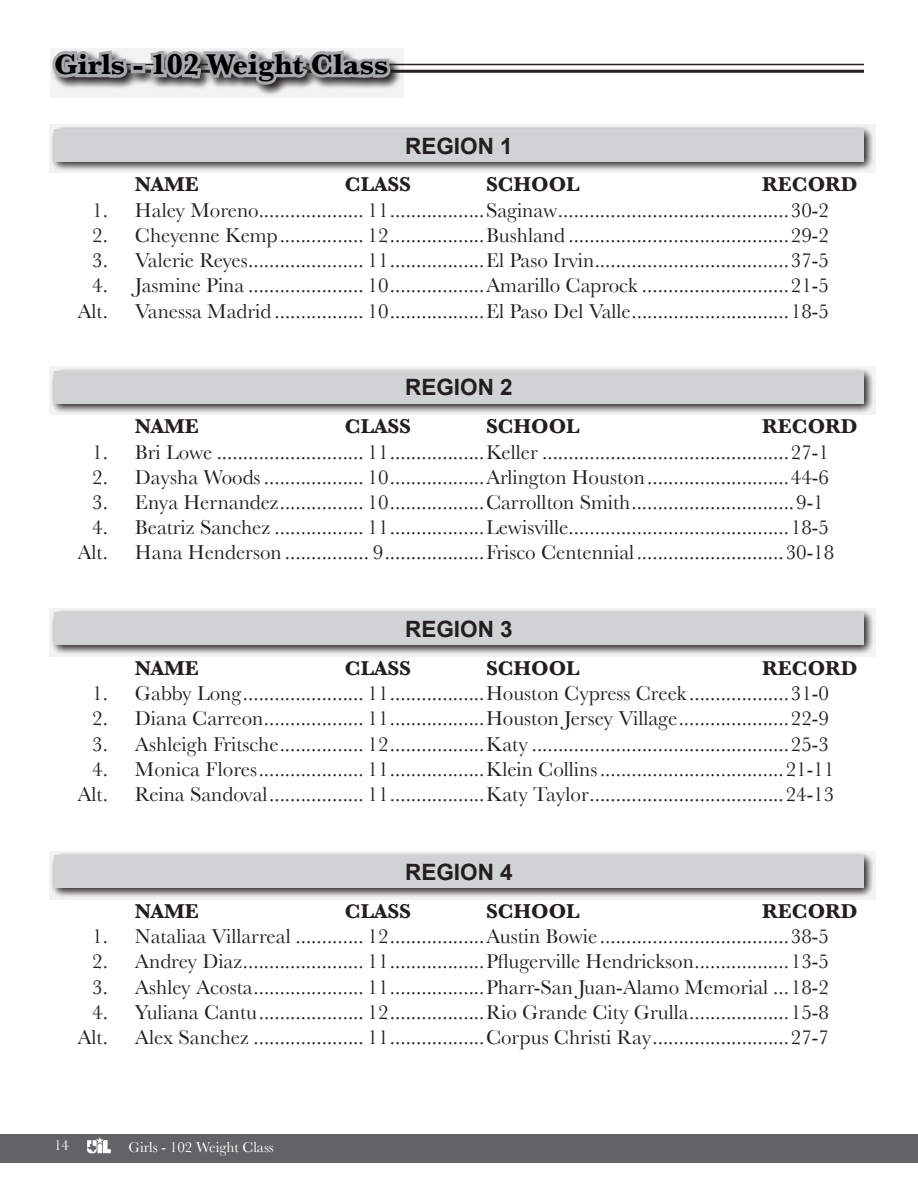
<style>
.page{position:relative;width:918px;height:1188px;background:#fff}
.page>*{position:absolute;margin:0;border:0;box-sizing:border-box;transform-origin:0 0}
.t1{font:700 30px "Baskerville";color:#000}
.t2{font:700 22.5px "Arial";color:#231f20}
.t3{font:21px/25.2px "Baskerville";color:#231f20}
.t4{font:700 21px "Baskerville";color:#231f20}
.t5{font:15px "Baskerville";color:#fff}
</style>
<div class="page">
<div style="left:0;top:1134px;width:918px;height:29px;background:#636366"></div>
<img style="left:87px;top:1137px;width:24px;height:17px">
<hr style="left:55px;top:70px;width:809px;height:3px;background:#231f20">
<hr style="left:55px;top:64px;width:809px;height:1px;background:#231f20">
<svg style="left:50px;top:48px;width:353px;height:50px;fill:#f3f3f3"></svg>
<svg style="left:50px;top:48px;width:82px;height:40px"></svg>
<div style="left:131px;top:63px;width:14px;height:10px;border:6px solid #a8a9ad"></div>
<svg style="left:147px;top:48px;width:248px;height:42px"></svg>
<svg style="left:49px;top:124px;width:827px;height:49px"></svg>
<div style="left:54px;top:129px;width:810px;height:33px;background:#d1d2d4"></div>
<svg style="left:49px;top:366px;width:827px;height:49px"></svg>
<div style="left:54px;top:371px;width:810px;height:32px;background:#d1d2d4"></div>
<svg style="left:49px;top:608px;width:827px;height:48px"></svg>
<div style="left:54px;top:613px;width:810px;height:32px;background:#d1d2d4"></div>
<svg style="left:49px;top:851px;width:827px;height:48px"></svg>
<div style="left:54px;top:856px;width:810px;height:32px;background:#d1d2d4"></div>
<h1 class="t1" style="left:54px;top:47px;width:336px">Girls - 102 Weight Class</h1>
<p class="t2" style="left:405px;top:133px;width:109px">REGION 1</p>
<p class="t4" style="left:135px;top:172px;width:65px">NAME</p>
<p class="t4" style="left:345px;top:172px;width:68px">CLASS</p>
<p class="t4" style="left:486px;top:172px;width:95px">SCHOOL</p>
<p class="t4" style="left:762px;top:172px;width:97px">RECORD</p>
<p class="t3" style="left:92px;top:197px;width:738px">1. Haley Moreno.................... 11..................Saginaw............................................30-2</p>
<p class="t3" style="left:92px;top:223px;width:738px">2. Cheyenne Kemp................ 12..................Bushland ..........................................29-2</p>
<p class="t3" style="left:92px;top:248px;width:738px">3. Valerie Reyes...................... 11..................El Paso Irvin.....................................37-5</p>
<p class="t3" style="left:77px;top:273px;width:753px;text-indent:15px">4. Jasmine Pina ...................... 10..................Amarillo Caprock ............................21-5<br>Alt.</p>
<p class="t3" style="left:135px;top:298px;width:696px">Vanessa Madrid ................. 10..................El Paso Del Valle..............................18-5</p>
<p class="t2" style="left:405px;top:375px;width:109px">REGION 2</p>
<p class="t4" style="left:135px;top:414px;width:65px">NAME</p>
<p class="t4" style="left:345px;top:414px;width:68px">CLASS</p>
<p class="t4" style="left:486px;top:414px;width:95px">SCHOOL</p>
<p class="t4" style="left:762px;top:414px;width:97px">RECORD</p>
<p class="t3" style="left:92px;top:439px;width:738px">1. Bri Lowe ............................ 11..................Keller ...............................................27-1</p>
<p class="t3" style="left:92px;top:464px;width:738px">2. Daysha Woods ................... 10..................Arlington Houston...........................44-6</p>
<p class="t3" style="left:92px;top:489px;width:733px">3. Enya Hernandez................ 10..................Carrollton Smith...............................9-1</p>
<p class="t3" style="left:77px;top:515px;width:753px;text-indent:15px">4. Beatriz Sanchez ................. 11..................Lewisville..........................................18-5<br>Alt.</p>
<p class="t3" style="left:135px;top:540px;width:701px">Hana Henderson ................ 9...................Frisco Centennial............................30-18</p>
<p class="t2" style="left:405px;top:617px;width:109px">REGION 3</p>
<p class="t4" style="left:135px;top:656px;width:65px">NAME</p>
<p class="t4" style="left:345px;top:656px;width:68px">CLASS</p>
<p class="t4" style="left:486px;top:656px;width:95px">SCHOOL</p>
<p class="t4" style="left:762px;top:656px;width:97px">RECORD</p>
<p class="t3" style="left:92px;top:681px;width:738px">1. Gabby Long....................... 11..................Houston Cypress Creek ...................31-0</p>
<p class="t3" style="left:92px;top:706px;width:738px">2. Diana Carreon................... 11..................Houston Jersey Village.....................22-9</p>
<p class="t3" style="left:92px;top:731px;width:738px">3. Ashleigh Fritsche................ 12..................Katy .................................................25-3</p>
<p class="t3" style="left:77px;top:756px;width:758px;text-indent:15px">4. Monica Flores.................... 11..................Klein Collins...................................21-11<br>Alt.</p>
<p class="t3" style="left:135px;top:782px;width:701px">Reina Sandoval.................. 11..................Katy Taylor.....................................24-13</p>
<p class="t2" style="left:405px;top:860px;width:109px">REGION 4</p>
<p class="t4" style="left:135px;top:899px;width:65px">NAME</p>
<p class="t4" style="left:345px;top:899px;width:68px">CLASS</p>
<p class="t4" style="left:486px;top:899px;width:95px">SCHOOL</p>
<p class="t4" style="left:762px;top:899px;width:97px">RECORD</p>
<p class="t3" style="left:92px;top:924px;width:738px">1. Nataliaa Villarreal ............. 12..................Austin Bowie ....................................38-5</p>
<p class="t3" style="left:92px;top:949px;width:738px">2. Andrey Diaz....................... 11..................-./01&amp;2'331 41,5&amp;'67(8,..................13-5</p>
<p class="t3" style="left:92px;top:974px;width:738px">3. Ashley Acosta..................... 11..................Pharr-San Juan-Alamo Memorial ...18-2</p>
<p class="t3" style="left:77px;top:999px;width:753px;text-indent:15px">4. Yuliana Cantu.................... 12..................Rio Grande City Grulla...................15-8<br>Alt.</p>
<p class="t3" style="left:135px;top:1025px;width:696px">Alex Sanchez ..................... 11..................Corpus Christi Ray..........................27-7</p>
<p class="t5" style="left:54px;top:1137px;width:16px">14</p>
<p class="t5" style="left:129px;top:1138px;width:147px">Girls - 102 Weight Class</p>
</div>
